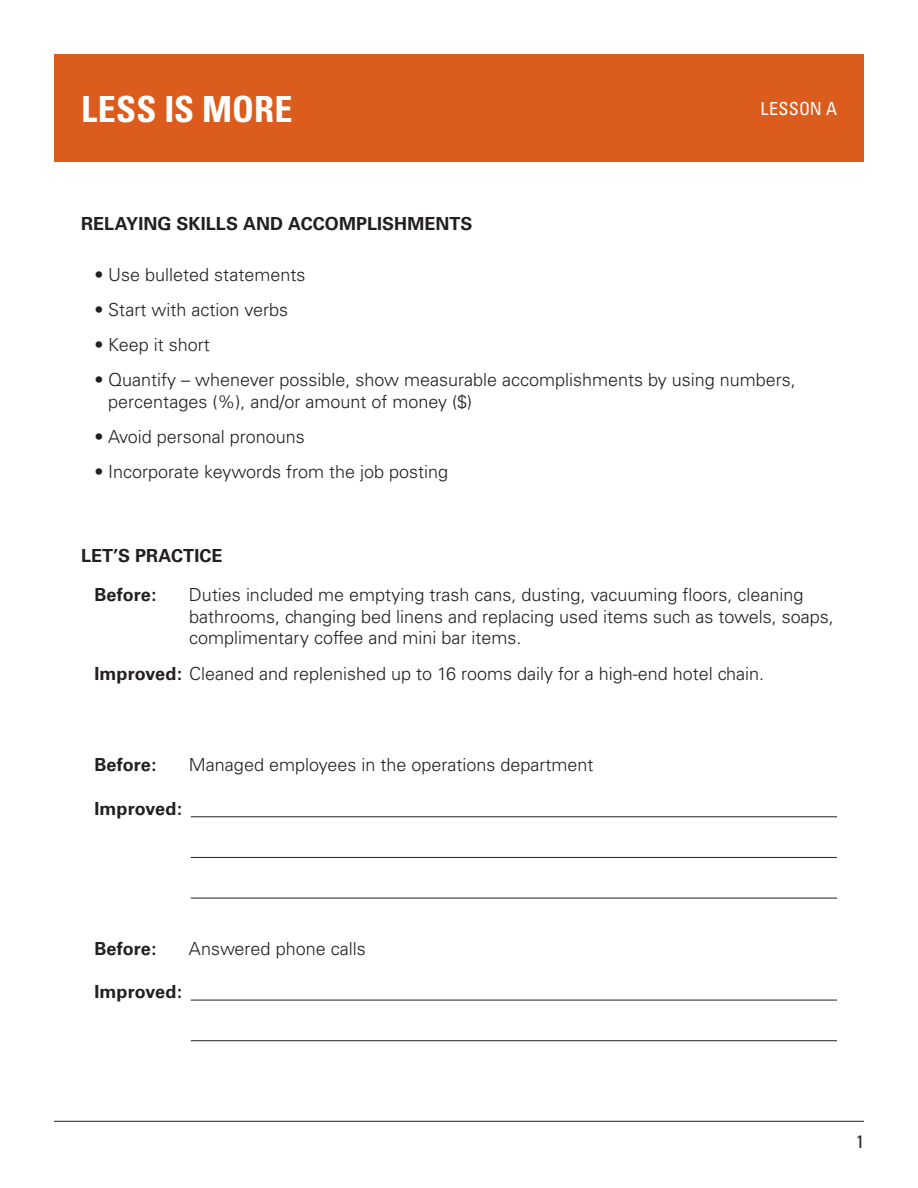
<style>
.page{position:relative;width:918px;height:1188px;background:#fff}
.page>*{position:absolute;margin:0;border:0;box-sizing:border-box;transform-origin:0 0}
.t1{font:700 condensed 36px "Univers";letter-spacing:.005em;color:#fff}
.Tip_Sheet_-_Body_Tex{font:300 18px/21.6px "Univers";color:#231f20}
.Workbook_-_Body_Text{font:300 18px/21.6px "Univers";color:#231f20}
.Subtitles_1{font:700 18px "Univers";letter-spacing:.005em;color:#231f20}
.Tip_Sheet_-_Body_Tex-2{font:700 18px "Univers";letter-spacing:.005em;color:#231f20}
.t2{font:condensed 18px "Univers";letter-spacing:.02em;color:#fff}
.t3{font:condensed 18px "Univers";color:#231f20}
.s1{font-weight:700}
</style>
<div class="page">
<hr style="left:54px;top:1121px;width:810px;height:1px;background:#231f20">
<div style="left:54px;top:54px;width:810px;height:108px;background:#db5c1c"></div>
<hr style="left:191px;top:817px;width:646px;height:1px;background:#231f20">
<hr style="left:191px;top:1000px;width:646px;height:1px;background:#231f20">
<hr style="left:191px;top:857px;width:646px;height:1px;background:#231f20">
<hr style="left:191px;top:1040px;width:646px;height:1px;background:#231f20">
<hr style="left:191px;top:898px;width:646px;height:1px;background:#231f20">
<p class="t1" style="left:81px;top:87px;width:213px">LESS IS MORE</p>
<p class="t2" style="left:761px;top:97px;width:78px">LESSON A</p>
<p class="Subtitles_1" style="left:81px;top:213px;width:393px">RELAYING SKILLS AND ACCOMPLISHMENTS</p>
<p class="Workbook_-_Body_Text" style="left:95px;top:264px;width:212px">• Use bulleted statements</p>
<p class="Workbook_-_Body_Text" style="left:95px;top:299px;width:195px">• Start with action verbs</p>
<p class="Workbook_-_Body_Text" style="left:95px;top:334px;width:117px">• Keep it short</p>
<p class="Workbook_-_Body_Text" style="left:108px;top:369px;width:689px;text-indent:-14px">• Quantify – whenever possible, show measurable accomplishments by using numbers, percentages (%), and/or amount of money ($)</p>
<p class="Workbook_-_Body_Text" style="left:95px;top:426px;width:212px">• Avoid personal pronouns</p>
<p class="Workbook_-_Body_Text" style="left:95px;top:461px;width:355px">• Incorporate keywords from the job posting</p>
<p class="Subtitles_1" style="left:81px;top:545px;width:143px">LET’S PRACTICE</p>
<p class="Tip_Sheet_-_Body_Tex-2" style="left:94px;top:584px;width:64px">Before:</p>
<p class="Tip_Sheet_-_Body_Tex" style="left:189px;top:584px;width:646px">Duties included me emptying trash cans, dusting, vacuuming floors, cleaning bathrooms, changing bed linens and replacing used items such as towels, soaps, complimentary coffee and mini bar items.</p>
<p class="Tip_Sheet_-_Body_Tex" style="left:94px;top:662px;width:671px"><span class="s1">Improved:</span> Cleaned and replenished up to 16 rooms daily for a high-end hotel chain.</p>
<p class="Tip_Sheet_-_Body_Tex-2" style="left:94px;top:754px;width:64px">Before:</p>
<p class="Tip_Sheet_-_Body_Tex" style="left:189px;top:754px;width:406px">Managed employees in the operations department</p>
<p class="Tip_Sheet_-_Body_Tex-2" style="left:94px;top:798px;width:89px">Improved:</p>
<p class="Tip_Sheet_-_Body_Tex-2" style="left:94px;top:938px;width:64px">Before:</p>
<p class="Tip_Sheet_-_Body_Tex" style="left:189px;top:938px;width:178px">Answered phone calls</p>
<p class="Tip_Sheet_-_Body_Tex-2" style="left:94px;top:981px;width:89px">Improved:</p>
<p class="t3" style="left:856px;top:1130px;width:9px">1</p>
</div>
